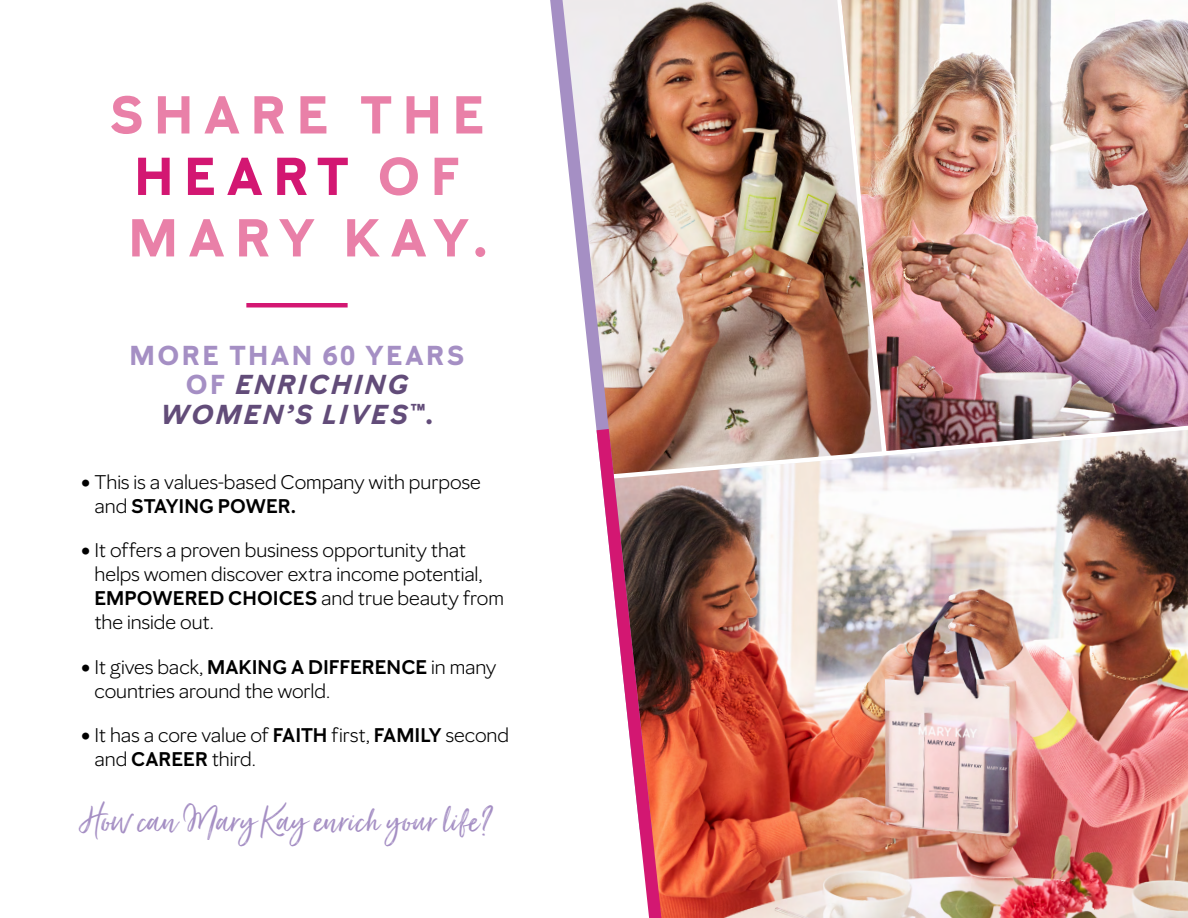
<style>
.page{position:relative;width:1188px;height:918px;background:#fff}
.page>*{position:absolute;margin:0;border:0;box-sizing:border-box;transform-origin:0 0}
.t1{font:700 52.5px/61.5px "Mary Kay Sans";letter-spacing:.2em;color:#e980a8;text-align:center}
.t2{font:45px "Just Lovely";color:#a58fc4}
.t3{font:italic 700 27px/30px "Mary Kay Sans";letter-spacing:.09em;color:#624c79;text-align:center}
.t4{font:19.5px/24px "Mary Kay Sans";letter-spacing:-.005em;color:#000}
.s1{color:#d31772}
.s2{font-style:normal;color:#a58fc4}
.s3{font-weight:600}
</style>
<div class="page">
<div style="left:246px;top:303px;width:102px;height:5px;background:#d31772"></div>
<img style="left:882px;top:0;width:306px;height:430px">
<img style="left:659px;top:0;width:223px;height:430px">
<img style="left:664px;top:430px;width:524px;height:488px">
<svg style="left:550px;top:0;width:109px;height:416px"></svg>
<svg style="left:595px;top:416px;width:69px;height:502px"></svg>
<h1 class="t1" style="left:109px;top:84px;width:379px">SHARE THE<br><span class="s1">HEART</span> OF<br>MARY KAY.</h1>
<h3 class="t3" style="left:130px;top:340px;width:336px"><span class="s2">MORE THAN 60 YEARS<br>OF</span> ENRICHING<br>WOMEN’S LIVES™.</h3>
<p class="t4" style="left:94px;top:470px;width:388px;text-indent:-13px">• This is a values-based Company with purpose and <span class="s3">STAYING POWER.</span></p>
<p class="t4" style="left:94px;top:538px;width:411px;text-indent:-13px">• It offers a proven business opportunity that helps women discover extra income potential, <span class="s3">EMPOWERED CHOICES</span> and true beauty from the inside out.</p>
<p class="t4" style="left:94px;top:655px;width:404px;text-indent:-13px">• It gives back, <span class="s3">MAKING A DIFFERENCE</span> in many countries around the world.</p>
<p class="t4" style="left:94px;top:723px;width:416px;text-indent:-13px">• It has a core value of <span class="s3">FAITH</span> first, <span class="s3">FAMILY</span> second and <span class="s3">CAREER</span> third.</p>
<h2 class="t2" style="left:81px;top:793px;width:414px">How can Mary Kay enrich your life?</h2>
</div>
